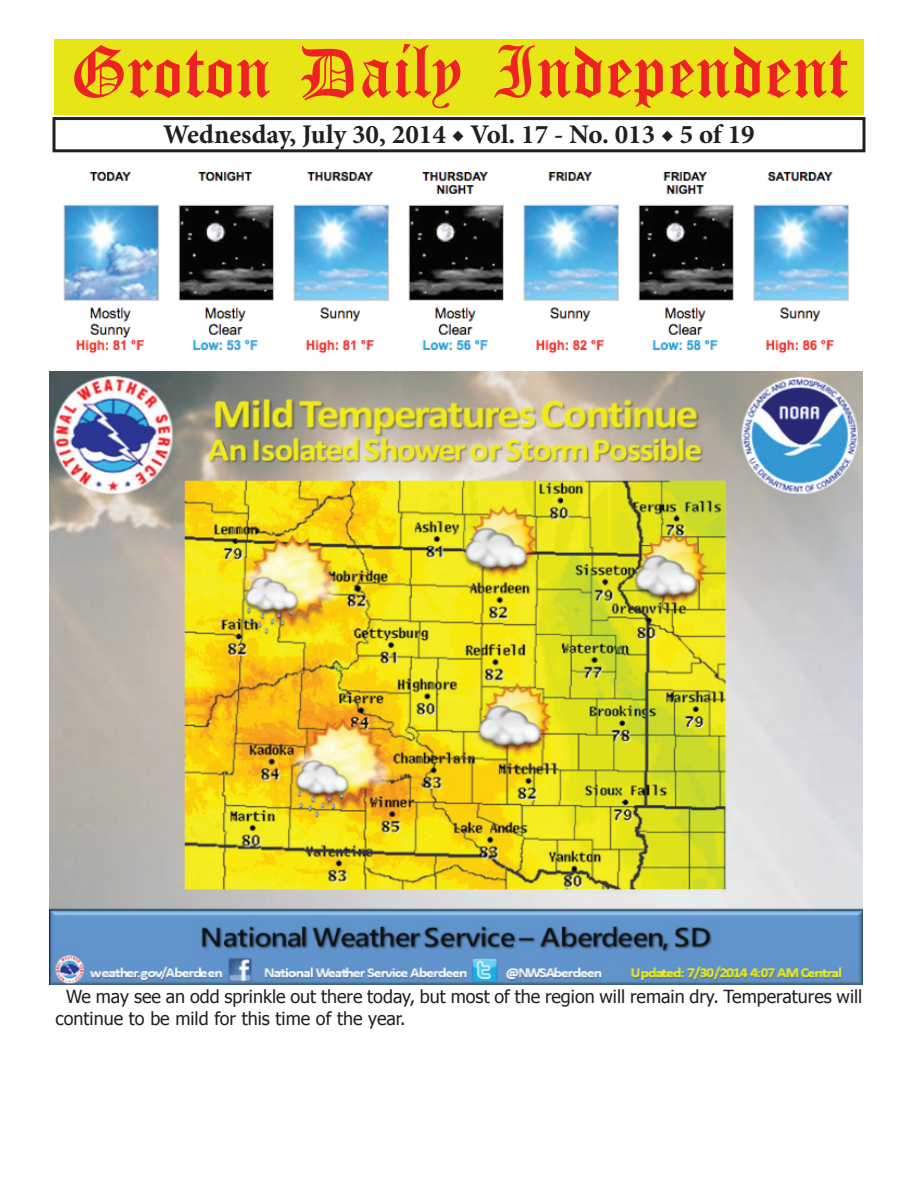
<style>
.page{position:relative;width:918px;height:1188px;background:#fff}
.page>*{position:absolute;margin:0;border:0;box-sizing:border-box;transform-origin:0 0}
.t1{font:54px "Old English Five";color:#ee2123}
.t2{font:700 27px "Minion Pro";color:#231f20}
.t3{font:18px/21.6px "Tahoma";color:#231f20}
</style>
<div class="page">
<div style="left:52px;top:117px;width:814px;height:35px;border:3px solid #231f20"></div>
<div style="left:54px;top:40px;width:810px;height:75px;background:#e7e515"></div>
<img style="left:50px;top:371px;width:812px;height:614px">
<img style="left:63px;top:171px;width:786px;height:183px">
<h1 class="t1" style="left:70px;top:47px;width:779px">Groton Daily Independent</h1>
<h2 class="t2" style="left:163px;top:116px;width:593px">Wednesday, July 30, 2014 ◆ Vol. 17 - No. 013 ◆ 5 of 19</h2>
<p class="t3" style="left:56px;top:985px;width:808px;text-indent:10px">We may see an odd sprinkle out there today, but most of the region will remain dry. Temperatures will continue to be mild for this time of the year.</p>
</div>
